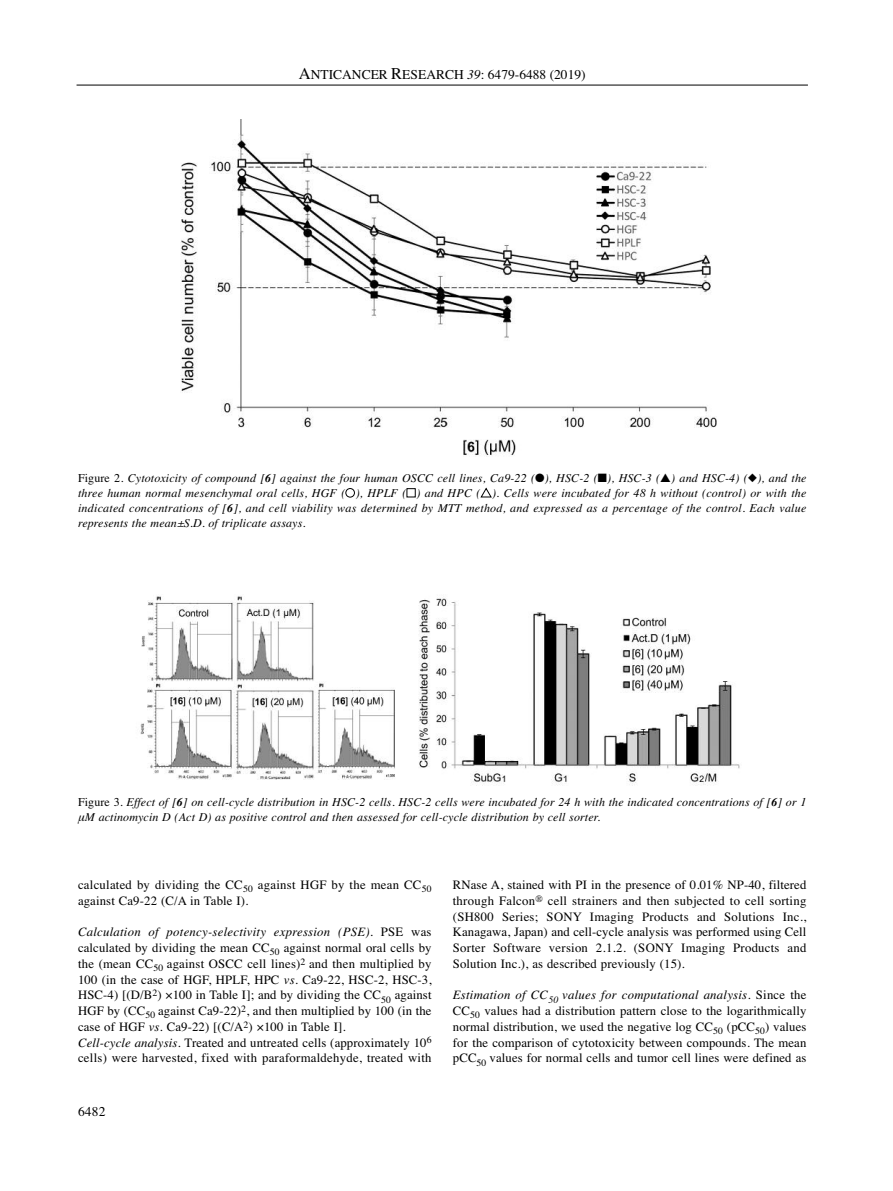
<style>
.page{position:relative;width:893px;height:1191px;background:#fff}
.page>*{position:absolute;margin:0;border:0;box-sizing:border-box;transform-origin:0 0}
.t1{font:13.5px "Times";color:#000}
.t2{font:12.75px/15.8px "Times";letter-spacing:.01em;color:#000}
.t3{font:italic 12px/15px "Times";letter-spacing:.01em;color:#000;text-align:justify}
.s1{font-size:16.5px}
.s2{font-style:italic}
.s3{font-style:normal}
.s4{font-weight:700}
.s5{color:#fff}
</style>
<div class="page">
<hr style="left:77px;top:85px;width:731px;height:1px;background:#000">
<img style="left:181px;top:119px;width:536px;height:338px">
<img style="left:140px;top:596px;width:600px;height:190px">
<p class="t1" style="left:299px;top:67px;width:288px"><span class="s1">A</span>NTICANCER <span class="s1">R</span>ESEARCH <span class="s2">39</span>: 6479-6488 (2019)</p>
<p class="t3" style="left:78px;top:470px;width:730px"><span class="s3">Figure 2.</span> Cytotoxicity of compound [<span class="s4">6</span>] against the four human OSCC cell lines, Ca9-22 (●), HSC-2 (■), HSC-3 (▲) and HSC-4) (◆), and the three human normal mesenchymal oral cells, HGF (<span class="s5">●</span>), HPLF (<span class="s5">■</span>) and HPC (<span class="s5">▲</span>). Cells were incubated for 48 h without (control) or with the indicated concentrations of [<span class="s4">6</span>], and cell viability was determined by MTT method, and expressed as a percentage of the control. Each value represents the mean±S.D. of triplicate assays.</p>
<p class="t3" style="left:78px;top:794px;width:730px"><span class="s3">Figure 3</span>. Effect of [<span class="s4">6</span>] on cell-cycle distribution in HSC-2 cells. HSC-2 cells were incubated for 24 h with the indicated concentrations of [<span class="s4">6</span>] or 1 μM actinomycin D (Act D) as positive control and then assessed for cell-cycle distribution by cell sorter.</p>
<p class="t2" style="left:78px;top:877px;width:355px">calculated by dividing the CC<sub>50</sub> against HGF by the mean CC<sub>50 </sub>against Ca9-22 (C/A in Table I).</p>
<p class="t2" style="left:78px;top:924px;width:355px"><span class="s2">Calculation of potency-selectivity expression (PSE).</span> PSE was calculated by dividing the mean CC<sub>50</sub> against normal oral cells by the (mean CC<sub>50</sub> against OSCC cell lines)<sup>2</sup> and then multiplied by 100 (in the case of HGF, HPLF, HPC <span class="s2">vs.</span> Ca9-22, HSC-2, HSC-3, HSC-4) [(D/B<sup>2</sup>) ×100 in Table I]; and by dividing the CC<sub>50</sub> against HGF by (CC<sub>50</sub> against Ca9-22)<sup>2</sup>, and then multiplied by 100 (in the case of HGF <span class="s2">vs.</span> Ca9-22) [(C/A<sup>2</sup>) ×100 in Table I].<br><span class="s2">Cell-cycle analysis.</span> Treated and untreated cells (approximately 10<sup>6 </sup>cells) were harvested, fixed with paraformaldehyde, treated with</p>
<p class="t1" style="left:78px;top:1103px;width:29px">6482</p>
<p class="t2" style="left:453px;top:877px;width:355px;text-align:justify">RNase A, stained with PI in the presence of 0.01% NP-40, filtered through Falcon<sup>®</sup> cell strainers and then subjected to cell sorting (SH800 Series; SONY Imaging Products and Solutions Inc., Kanagawa, Japan) and cell-cycle analysis was performed using Cell Sorter Software version 2.1.2. (SONY Imaging Products and Solution Inc.), as described previously (15).</p>
<p class="t2" style="left:453px;top:987px;width:355px;text-align:justify"><span class="s2">Estimation of CC</span><sub>50</sub> <span class="s2">values for computational analysis</span>. Since the CC<sub>50</sub> values had a distribution pattern close to the logarithmically normal distribution, we used the negative log CC<sub>50</sub> (pCC<sub>50</sub>) values for the comparison of cytotoxicity between compounds. The mean pCC<sub>50</sub> values for normal cells and tumor cell lines were defined as</p>
</div>
